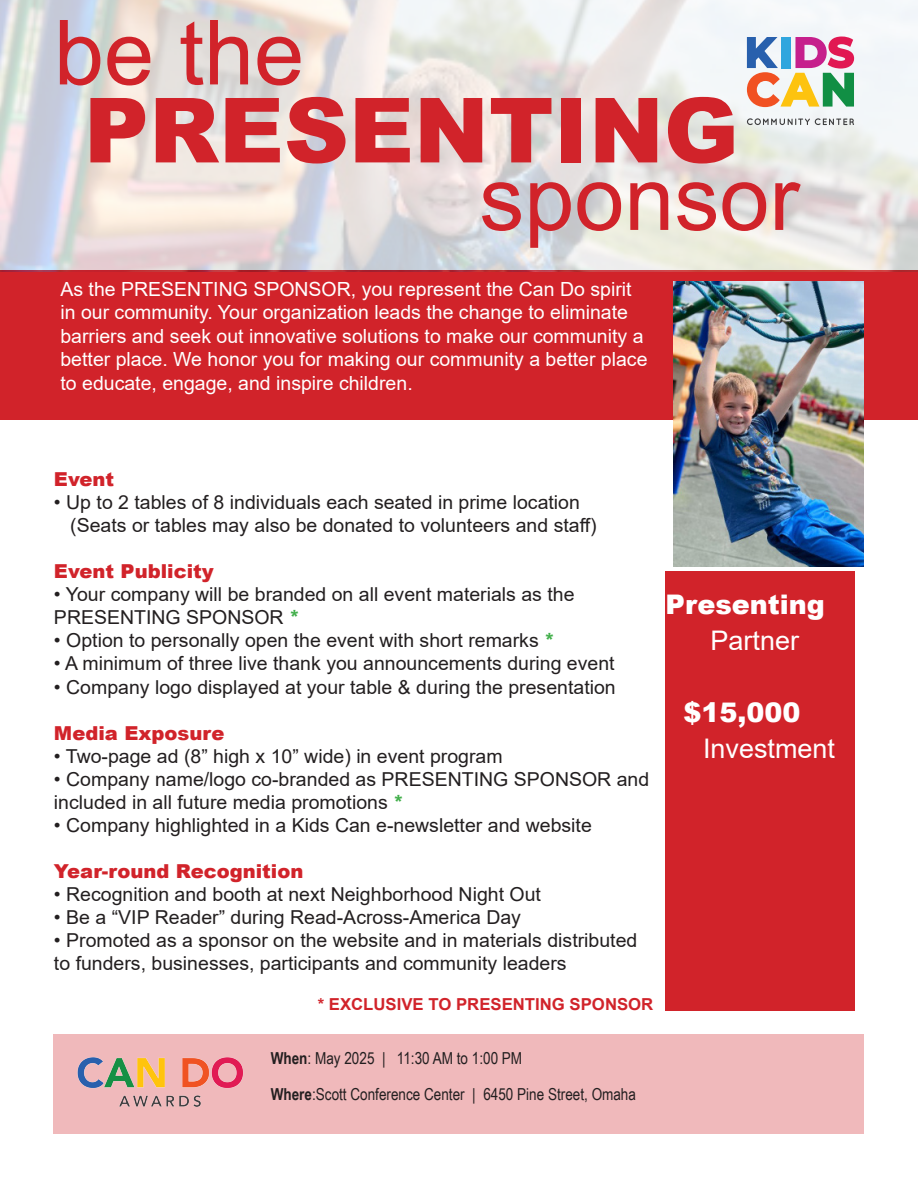
<style>
.page{position:relative;width:918px;height:1188px;background:#fff}
.page>*{position:absolute;margin:0;border:0;box-sizing:border-box;transform-origin:0 0}
.t1{font:90px "Arial";color:#d1232a}
.t2{font:900 90px "Arial";color:#d1232a}
.t3{font:900 27px "Arial";color:#fff}
.t4{font:27px "Arial";color:#fff}
.t5{font:19.5px/23.4px "Arial";color:#fff}
.t6{font:19.2px/23.1px "Arial";color:#231f20}
.t7{font:900 19.2px "Arial";color:#d1232a}
.t8{font:16.5px/36px "Arial Narrow";color:#231f20}
.t9{font:700 16.5px "Arial";color:#d1232a}
.s1{font-weight:900;color:#40ae49}
.s2{font-weight:700}
</style>
<div class="page">
<div style="left:0;top:270px;width:918px;height:149px;background:#d1232a"></div>
<img style="left:0;top:0;width:918px;height:271px">
<img style="left:674px;top:282px;width:190px;height:285px">
<div style="left:666px;top:572px;width:189px;height:439px;background:#d1232a"></div>
<svg style="left:747px;top:118px;width:107px;height:7px"></svg>
<svg style="left:747px;top:37px;width:107px;height:70px"></svg>
<div style="left:54px;top:1035px;width:810px;height:99px;background:#f0b9bb"></div>
<img style="left:77px;top:1057px;width:166px;height:50px">
<h1 class="t1" style="left:54px;top:-9px;width:252px">be the</h1>
<h1 class="t2" style="left:84px;top:65px;width:656px">PRESENTING</h1>
<h1 class="t1" style="left:479px;top:136px;width:322px">sponsor</h1>
<p class="t5" style="left:60px;top:277px;width:589px">As the PRESENTING SPONSOR, you represent the Can Do spirit in our community. Your organization leads the change to eliminate barriers and seek out innovative solutions to make our community a better place. We honor you for making our community a better place to educate, engage, and inspire children.</p>
<p class="t7" style="left:54px;top:465px;width:62px">Event</p>
<p class="t6" style="left:70px;top:490px;width:528px;text-indent:-16px">• Up to 2 tables of 8 individuals each seated in prime location (Seats or tables may also be donated to volunteers and staff)</p>
<p class="t7" style="left:54px;top:557px;width:161px">Event Publicity</p>
<p class="t6" style="left:54px;top:583px;width:522px">• Your company will be branded on all event materials as the<br>PRESENTING SPONSOR <span class="s1">*</span></p>
<p class="t6" style="left:54px;top:629px;width:503px">• Option to personally open the event with short remarks <span class="s1">*</span></p>
<p class="t6" style="left:54px;top:652px;width:562px">• A minimum of three live thank you announcements during event</p>
<p class="t6" style="left:54px;top:675px;width:563px">• Company logo displayed at your table &amp; during the presentation</p>
<p class="t7" style="left:54px;top:719px;width:172px">Media Exposure</p>
<p class="t6" style="left:54px;top:744px;width:450px">• Two-page ad (8” high x 10” wide) in event program</p>
<p class="t6" style="left:54px;top:767px;width:597px">• Company name/logo co-branded as PRESENTING SPONSOR and included in all future media promotions <span class="s1">*</span></p>
<p class="t6" style="left:54px;top:814px;width:539px">• Company highlighted in a Kids Can e-newsletter and website</p>
<p class="t7" style="left:54px;top:857px;width:251px">Year-round Recognition</p>
<p class="t6" style="left:54px;top:883px;width:489px">• Recognition and booth at next Neighborhood Night Out</p>
<p class="t6" style="left:54px;top:906px;width:469px">• Be a “VIP Reader” during Read-Across-America Day</p>
<p class="t6" style="left:54px;top:929px;width:585px">• Promoted as a sponsor on the website and in materials distributed to funders, businesses, participants and community leaders</p>
<p class="t9" style="left:318px;top:992px;width:337px">* EXCLUSIVE TO PRESENTING SPONSOR</p>
<h2 class="t3" style="left:666px;top:585px;width:161px">Presenting</h2>
<h2 class="t4" style="left:711px;top:622px;width:90px">Partner</h2>
<h2 class="t3" style="left:684px;top:693px;width:119px">$15,000</h2>
<h2 class="t4" style="left:703px;top:730px;width:134px">Investment</h2>
<p class="t8" style="left:271px;top:1040px;width:367px"><span class="s2">When</span>: May 2025 | 11:30 AM to 1:00 PM<br><span class="s2">Where</span>:Scott Conference Center | 6450 Pine Street, Omaha</p>
</div>
